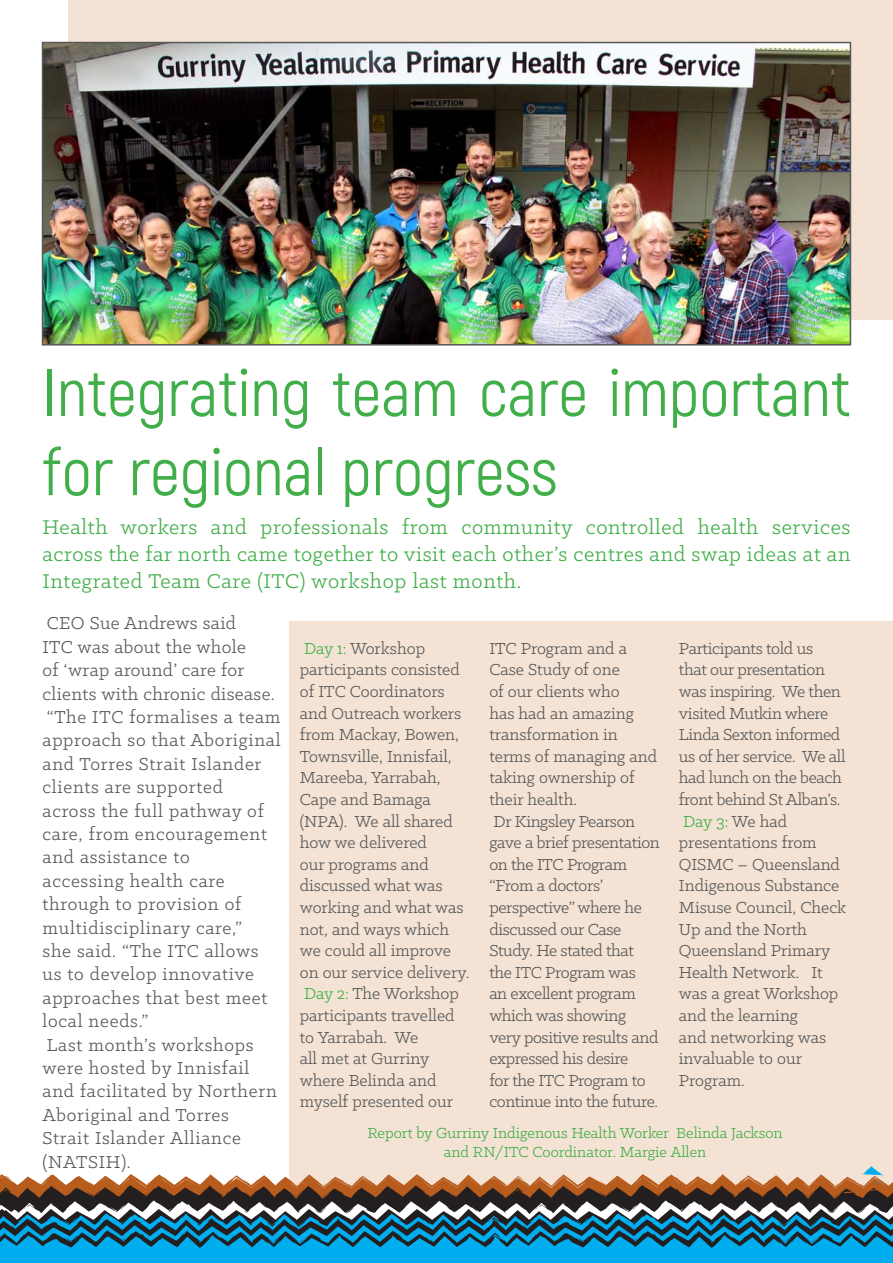
<style>
.page{position:relative;width:893px;height:1263px;background:#fff}
.page>*{position:absolute;margin:0;border:0;box-sizing:border-box;transform-origin:0 0}
.Headers{font:66px/79.2px "Akrobat";color:#40ae49}
.Text{font:22.5px/27px "Klinic Slab";letter-spacing:.03em;color:#40ae49;text-align:justify}
.Text-2{font:19.5px/23.4px "Klinic Slab";letter-spacing:.04em;color:#57585a}
.Text-3{font:19.5px/23.4px "Klinic Slab";letter-spacing:.02em;color:#57585a}
.Text-4{font:18px/21.6px "Klinic Slab";color:#57585a}
.Text-5{font:18px/21.6px "Klinic Slab";letter-spacing:-.02em;color:#57585a}
.Text-6{font:16.5px "Klinic Slab";color:#40ae49}
.s1{color:#40ae49}
</style>
<div class="page">
<div style="left:68px;top:0;width:825px;height:319px;background:#f4e3d4"></div>
<div style="left:289px;top:621px;width:604px;height:589px;background:#f4e3d4"></div>
<svg style="left:0;top:1166px;width:893px;height:97px"></svg>
<img style="left:45px;top:45px;width:803px;height:297px">
<div style="left:42px;top:42px;width:809px;height:303px;border:2px solid #57585a"></div>
<p class="Headers" style="left:43px;top:353px;width:809px">Integrating team care important for regional progress</p>
<p class="Text" style="left:43px;top:513px;width:809px">Health workers and professionals from community controlled health services across the far north came together to visit each other’s centres and swap ideas at an Integrated Team Care (ITC) workshop last month.</p>
<p class="Text-3" style="left:43px;top:611px;width:234px">CEO Sue Andrews said<br>ITC was about the whole<br>of ‘wrap around’ care for clients with chronic disease.</p>
<p class="Text-2" style="left:43px;top:705px;width:240px">“The ITC formalises a team approach so that Aboriginal and Torres Strait Islander clients are supported across the full pathway of care, from encouragement and assistance to<br>accessing health care through to provision of multidisciplinary care,”<br>she said. “The ITC allows us to develop innovative approaches that best meet local needs.”</p>
<p class="Text-2" style="left:43px;top:1032px;width:236px">Last month’s workshops were hosted by Innisfail and facilitated by Northern<br>Aboriginal and Torres<br>Strait Islander Alliance (NATSIH).</p>
<p class="Text-4" style="left:300px;top:637px;width:171px"><span class="s1">Day 1:</span> Workshop participants consisted of ITC Coordinators and Outreach workers from Mackay, Bowen,<br>Townsville, Innisfail,<br>Mareeba, Yarrabah,<br>Cape and Bamaga (NPA). We all shared how we delivered<br>our programs and discussed what was working and what was not, and ways which we could all improve on our service delivery.</p>
<p class="Text-4" style="left:300px;top:982px;width:161px"><span class="s1">Day 2:</span> The Workshop participants travelled to Yarrabah. We<br>all met at Gurriny where Belinda and myself presented our</p>
<p class="Text-4" style="left:489px;top:637px;width:169px">ITC Program and a<br>Case Study of one<br>of our clients who<br>has had an amazing transformation in terms of managing and taking ownership of their health.</p>
<p class="Text-5" style="left:489px;top:810px;width:172px">Dr Kingsley Pearson gave a brief presentation on the ITC Program “From a doctors’ perspective” where he discussed our Case<br>Study. He stated that the ITC Program was<br>an excellent program which was showing very positive results and expressed his desire<br>for the ITC Program to continue into the future.</p>
<p class="Text-5" style="left:679px;top:637px;width:168px">Participants told us that our presentation was inspiring. We then visited Mutkin where<br>Linda Sexton informed us of her service. We all had lunch on the beach front behind St Alban’s.</p>
<p class="Text-4" style="left:679px;top:810px;width:169px"><span class="s1">Day 3:</span> We had presentations from<br>QISMC – Queensland<br>Indigenous Substance<br>Misuse Council, Check<br>Up and the North<br>Queensland Primary<br>Health Network. It was a great Workshop and the learning<br>and networking was invaluable to our<br>Program.</p>
<p class="Text-6" style="left:367px;top:1122px;width:417px">Report by Gurriny Indigenous Health Worker Belinda Jackson</p>
<p class="Text-6" style="left:444px;top:1142px;width:264px">and RN/ITC Coordinator. Margie Allen</p>
</div>
